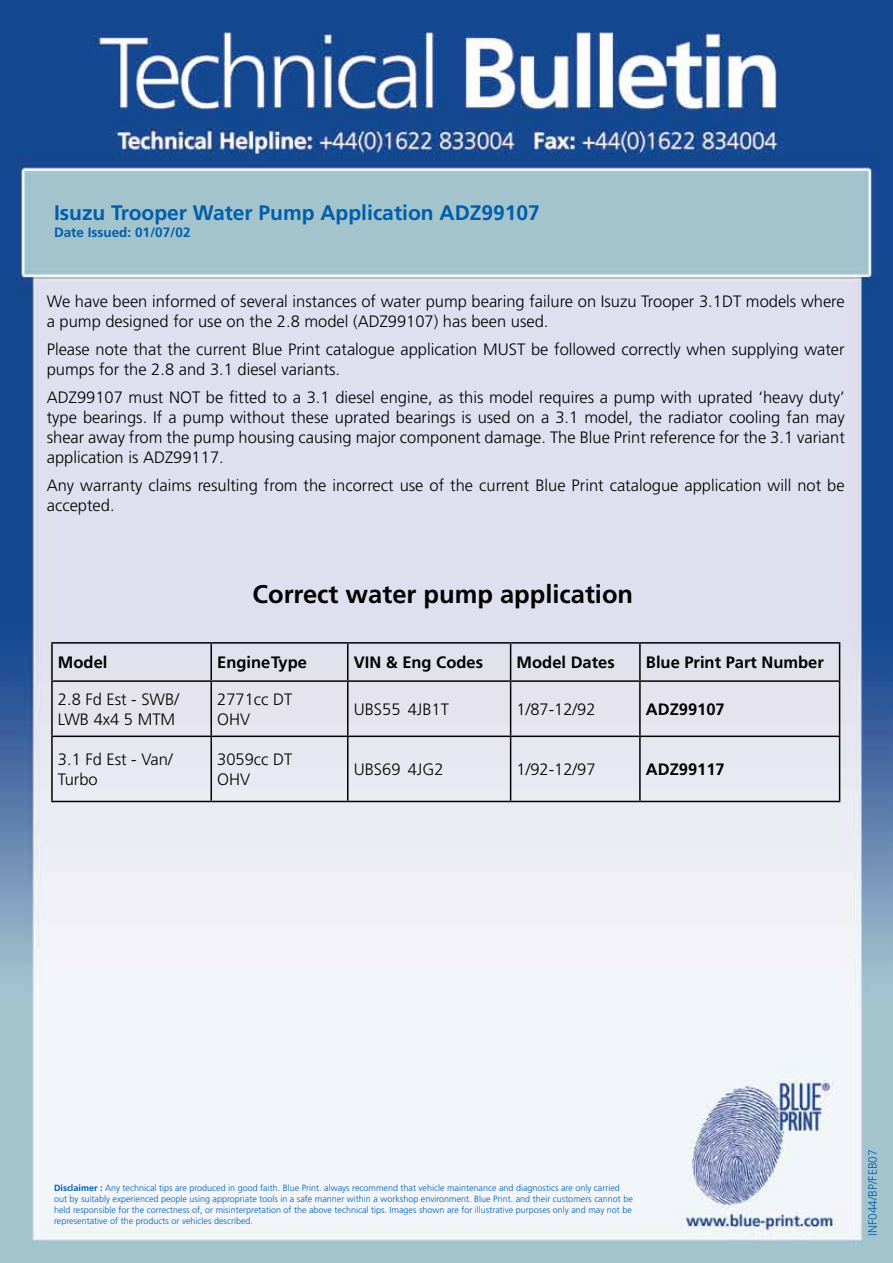
<style>
.page{position:relative;width:893px;height:1263px;background:#fff}
.page>*{position:absolute;margin:0;border:0;box-sizing:border-box;transform-origin:0 0}
.t1{font:700 25.5px "Frutiger";color:#000}
.t2{font:700 21px "Frutiger";color:#005daa}
.t3{font:300 16.5px/19.8px "Frutiger";color:#000}
.t4{font:700 16.5px "Frutiger";color:#000}
.t5{font:700 13.5px "Frutiger";color:#005daa}
.t6{font:300 12px "Frutiger";color:#005daa}
.t7{font:300 9px/10.8px "Frutiger";color:#005daa}
.s1{font-weight:700}
</style>
<div class="page">
<img style="left:0;top:0;width:893px;height:1263px">
<hr style="left:51px;top:642px;width:160px;height:2px;background:#000">
<hr style="left:51px;top:644px;width:2px;height:36px;background:#000">
<hr style="left:211px;top:642px;width:137px;height:2px;background:#000">
<hr style="left:210px;top:644px;width:2px;height:36px;background:#000">
<hr style="left:348px;top:642px;width:163px;height:2px;background:#000">
<hr style="left:347px;top:644px;width:1px;height:36px;background:#000">
<hr style="left:511px;top:642px;width:129px;height:2px;background:#000">
<hr style="left:510px;top:644px;width:1px;height:36px;background:#000">
<hr style="left:640px;top:642px;width:200px;height:2px;background:#000">
<hr style="left:639px;top:644px;width:2px;height:36px;background:#000">
<hr style="left:839px;top:644px;width:1px;height:36px;background:#000">
<hr style="left:51px;top:680px;width:160px;height:2px;background:#000">
<hr style="left:51px;top:682px;width:2px;height:53px;background:#000">
<hr style="left:211px;top:680px;width:137px;height:2px;background:#000">
<hr style="left:210px;top:682px;width:2px;height:53px;background:#000">
<hr style="left:348px;top:680px;width:163px;height:2px;background:#000">
<hr style="left:347px;top:682px;width:1px;height:53px;background:#000">
<hr style="left:511px;top:680px;width:129px;height:2px;background:#000">
<hr style="left:510px;top:682px;width:1px;height:53px;background:#000">
<hr style="left:640px;top:680px;width:200px;height:2px;background:#000">
<hr style="left:639px;top:682px;width:2px;height:53px;background:#000">
<hr style="left:839px;top:682px;width:1px;height:53px;background:#000">
<hr style="left:51px;top:735px;width:160px;height:2px;background:#000">
<hr style="left:51px;top:737px;width:2px;height:64px;background:#000">
<hr style="left:211px;top:735px;width:137px;height:2px;background:#000">
<hr style="left:210px;top:737px;width:2px;height:64px;background:#000">
<hr style="left:348px;top:735px;width:163px;height:2px;background:#000">
<hr style="left:347px;top:737px;width:1px;height:64px;background:#000">
<hr style="left:511px;top:735px;width:129px;height:2px;background:#000">
<hr style="left:510px;top:737px;width:1px;height:64px;background:#000">
<hr style="left:640px;top:735px;width:200px;height:2px;background:#000">
<hr style="left:639px;top:737px;width:2px;height:64px;background:#000">
<hr style="left:839px;top:737px;width:1px;height:64px;background:#000">
<hr style="left:51px;top:801px;width:160px;height:1px;background:#000">
<hr style="left:211px;top:801px;width:137px;height:1px;background:#000">
<hr style="left:348px;top:801px;width:163px;height:1px;background:#000">
<hr style="left:511px;top:801px;width:129px;height:1px;background:#000">
<hr style="left:640px;top:801px;width:200px;height:1px;background:#000">
<p class="t2" style="left:54px;top:201px;width:487px">Isuzu Trooper Water Pump Application ADZ99107</p>
<p class="t5" style="left:54px;top:224px;width:138px">Date Issued: 01/07/02</p>
<p class="t3" style="left:47px;top:291px;width:799px">We have been informed of several instances of water pump bearing failure on Isuzu Trooper 3.1DT models where a pump designed for use on the 2.8 model (ADZ99107) has been used.</p>
<p class="t3" style="left:47px;top:339px;width:799px">Please note that the current Blue Print catalogue application MUST be followed correctly when supplying water pumps for the 2.8 and 3.1 diesel variants.</p>
<p class="t3" style="left:47px;top:388px;width:800px;text-align:justify">ADZ99107 must NOT be fitted to a 3.1 diesel engine, as this model requires a pump with uprated ‘heavy duty’ type bearings. If a pump without these uprated bearings is used on a 3.1 model, the radiator cooling fan may shear away from the pump housing causing major component damage. The Blue Print reference for the 3.1 variant application is ADZ99117.</p>
<p class="t3" style="left:47px;top:475px;width:799px">Any warranty claims resulting from the incorrect use of the current Blue Print catalogue application will not be accepted.</p>
<h1 class="t1" style="left:252px;top:579px;width:382px">Correct water pump application</h1>
<p class="t4" style="left:58px;top:653px;width:51px">Model</p>
<p class="t4" style="left:217px;top:653px;width:91px">EngineType</p>
<p class="t4" style="left:354px;top:653px;width:131px">VIN &amp; Eng Codes</p>
<p class="t4" style="left:517px;top:653px;width:100px">Model Dates</p>
<p class="t4" style="left:646px;top:653px;width:179px">Blue Print Part Number</p>
<p class="t3" style="left:58px;top:690px;width:123px">2.8 Fd Est - SWB/<br>LWB 4x4 5 MTM</p>
<p class="t3" style="left:217px;top:690px;width:77px">2771cc DT<br>OHV</p>
<p class="t3" style="left:354px;top:699px;width:97px">UBS55 4JB1T</p>
<p class="t3" style="left:517px;top:699px;width:80px">1/87-12/92</p>
<p class="t4" style="left:646px;top:700px;width:80px">ADZ99107</p>
<p class="t3" style="left:58px;top:750px;width:116px">3.1 Fd Est - Van/<br>Turbo</p>
<p class="t3" style="left:217px;top:750px;width:77px">3059cc DT<br>OHV</p>
<p class="t3" style="left:354px;top:760px;width:91px">UBS69 4JG2</p>
<p class="t3" style="left:517px;top:760px;width:80px">1/92-12/97</p>
<p class="t4" style="left:646px;top:760px;width:80px">ADZ99117</p>
<p class="t7" style="left:54px;top:1183px;width:580px"><span class="s1">Disclaimer :</span> Any technical tips are produced in good faith. Blue Print. always recommend that vehicle maintenance and diagnostics are only carried out by suitably experienced people using appropriate tools in a safe manner within a workshop environment. Blue Print. and their customers cannot be held responsible for the correctness of, or misinterpretation of the above technical tips. Images shown are for illustrative purposes only and may not be representative of the products or vehicles described.</p>
<p class="t6" style="left:866px;top:1236px;width:88px;rotate:-90deg">INF044/BP/FEB07</p>
</div>
